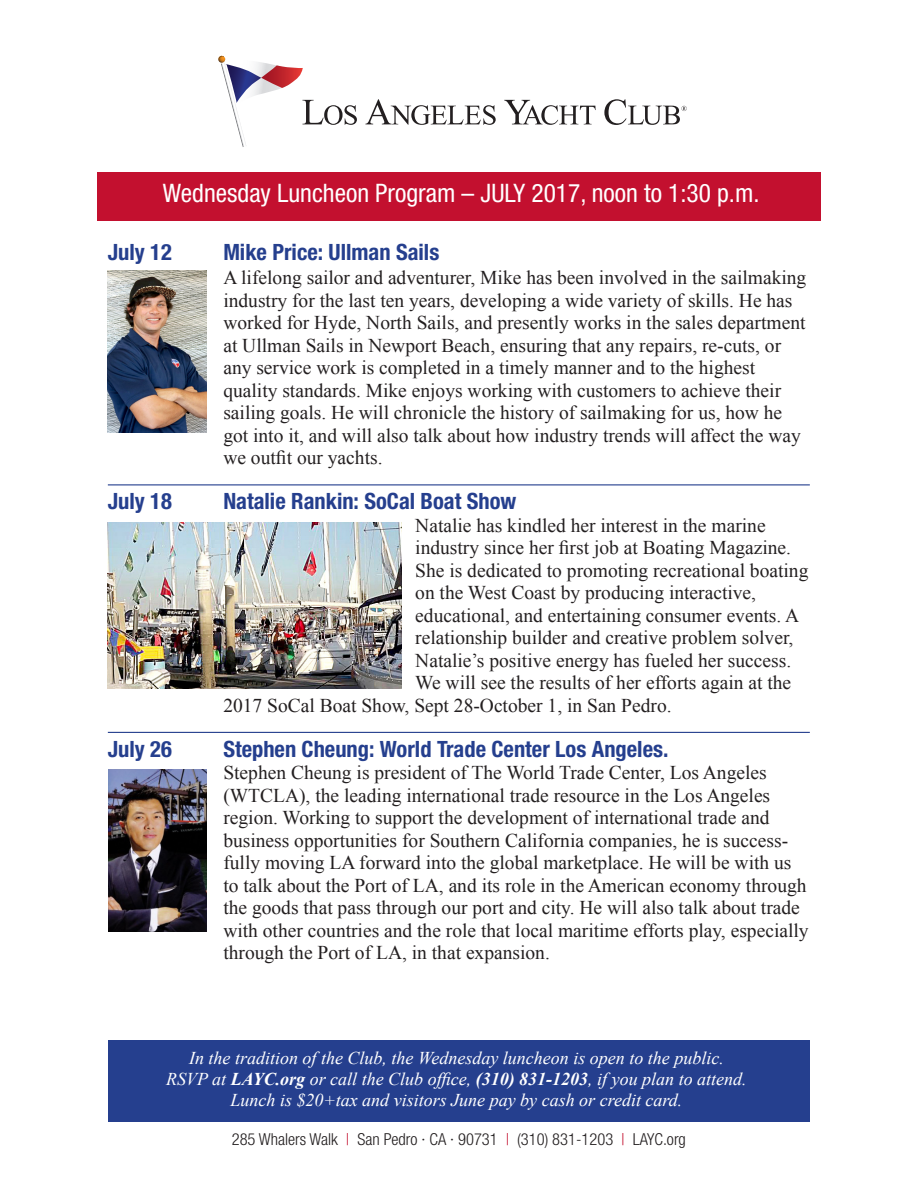
<style>
.page{position:relative;width:918px;height:1188px;background:#fff}
.page>*{position:absolute;margin:0;border:0;box-sizing:border-box;transform-origin:0 0}
.t1{font:condensed 25.5px "Helvetica Neue";color:#fff}
.Date_Event{font:700 condensed 22.5px "Helvetica Neue";color:#253f8e}
.Date_Event__no_rule{font:700 condensed 22.5px "Helvetica Neue";color:#253f8e}
.Main_Text{font:19.5px/22.5px "Times New Roman";color:#231f20}
.Date_Event__no_rule-2{font:19.5px/22.5px "Times New Roman";color:#231f20}
.Main_Text-2{font:italic 18px/21px "Times New Roman";color:#fff;text-align:center}
.Address_line{font:300 condensed 16.5px "Helvetica Neue";color:#231f20}
.s1{font-weight:700}
.s2{color:#c3102f}
</style>
<div class="page">
<hr style="left:108px;top:484px;width:702px;height:1px;background:#253f8e">
<hr style="left:108px;top:732px;width:702px;height:1px;background:#253f8e">
<div style="left:97px;top:172px;width:724px;height:48px;background:#c3102f"></div>
<svg style="left:365px;top:99px;width:131px;height:26px"></svg>
<svg style="left:504px;top:100px;width:92px;height:25px"></svg>
<svg style="left:218px;top:56px;width:139px;height:91px"></svg>
<svg style="left:604px;top:99px;width:83px;height:26px"></svg>
<img style="left:108px;top:271px;width:99px;height:162px">
<img style="left:108px;top:522px;width:294px;height:166px">
<img style="left:108px;top:770px;width:99px;height:161px">
<div style="left:108px;top:1040px;width:702px;height:82px;background:#253f8e"></div>
<p class="t1" style="left:163px;top:179px;width:598px">Wednesday Luncheon Program – JULY 2017, noon to 1:30 p.m.</p>
<p class="Date_Event__no_rule" style="left:108px;top:239px;width:66px">July 12</p>
<p class="Date_Event__no_rule" style="left:223px;top:239px;width:218px">Mike Price: Ullman Sails</p>
<p class="Date_Event__no_rule-2" style="left:223px;top:266px;width:585px">A lifelong sailor and adventurer, Mike has been involved in the sailmaking industry for the last ten years, developing a wide variety of skills. He has worked for Hyde, North Sails, and presently works in the sales department at Ullman Sails in Newport Beach, ensuring that any repairs, re-cuts, or any service work is completed in a timely manner and to the highest quality standards. Mike enjoys working with customers to achieve their sailing goals. He will chronicle the history of sailmaking for us, how he got into it, and will also talk about how industry trends will affect the way we outfit our yachts.</p>
<p class="Date_Event" style="left:108px;top:488px;width:66px">July 18</p>
<p class="Date_Event" style="left:223px;top:488px;width:295px">Natalie Rankin: SoCal Boat Show</p>
<p class="Main_Text" style="left:415px;top:514px;width:352px">Natalie has kindled her interest in the marine</p>
<p class="Main_Text" style="left:415px;top:536px;width:377px">industry since her first job at Boating Magazine.</p>
<p class="Main_Text" style="left:415px;top:559px;width:395px">She is dedicated to promoting recreational boating</p>
<p class="Main_Text" style="left:415px;top:581px;width:342px">on the West Coast by producing interactive,</p>
<p class="Main_Text" style="left:415px;top:604px;width:385px">educational, and entertaining consumer events. A</p>
<p class="Main_Text" style="left:415px;top:626px;width:380px">relationship builder and creative problem solver,</p>
<p class="Main_Text" style="left:415px;top:649px;width:377px">Natalie’s positive energy has fueled her success.</p>
<p class="Main_Text" style="left:415px;top:671px;width:378px">We will see the results of her efforts again at the</p>
<p class="Main_Text" style="left:223px;top:694px;width:450px">2017 SoCal Boat Show, Sept 28-October 1, in San Pedro.</p>
<p class="Date_Event" style="left:108px;top:735px;width:66px">July 26</p>
<p class="Date_Event" style="left:223px;top:735px;width:447px">Stephen Cheung: World Trade Center Los Angeles.</p>
<p class="Main_Text" style="left:223px;top:761px;width:587px">Stephen Cheung is president of The World Trade Center, Los Angeles (WTCLA), the leading international trade resource in the Los Angeles region. Working to support the development of international trade and business opportunities for Southern California companies, he is success&shy;fully moving LA forward into the global marketplace. He will be with us to talk about the Port of LA, and its role in the American economy through the goods that pass through our port and city. He will also talk about trade with other countries and the role that local maritime efforts play, especially through the Port of LA, in that expansion.</p>
<p class="Main_Text-2" style="left:166px;top:1047px;width:582px">In the tradition of the Club, the Wednesday luncheon is open to the public.<br>RSVP at <span class="s1">LAYC.org</span> or call the Club office, <span class="s1">(310) 831-1203</span>, if you plan to attend.<br>Lunch is $20+tax and visitors June pay by cash or credit card.</p>
<p class="Address_line" style="left:232px;top:1130px;width:456px">285 Whalers Walk <span class="s2">|</span> San Pedro ∙ CA ∙ 90731 <span class="s2">|</span> (310) 831-1203 <span class="s2">|</span> LAYC.org</p>
</div>
